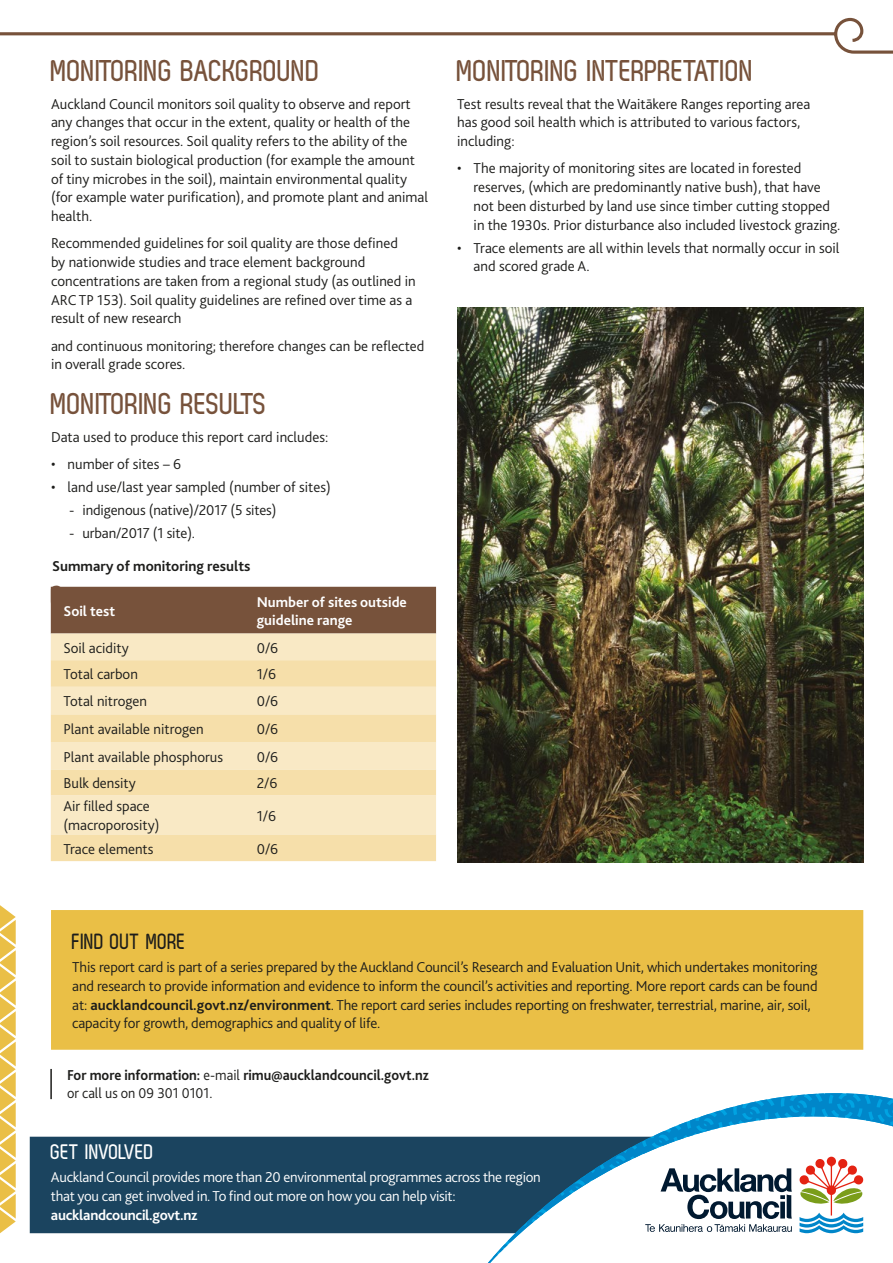
<style>
.page{position:relative;width:893px;height:1263px;background:#fff}
.page>*{position:absolute;margin:0;border:0;box-sizing:border-box;transform-origin:0 0}
.subhead1{font:700 30px "Zag";color:#77523b}
.Subheading{font:700 22.05px "Zag";color:#1d1d1b;scale:.95 1}
.t1{font:700 21px "Zag";letter-spacing:-.02em;color:#fff}
._1__Body_Text{font:300 15px/18.8px "Bliss";color:#1d1d1b}
._1__Body_Text-2{font:300 15px/18.8px "Bliss";letter-spacing:-.02em;color:#fff}
._1__Body_Text-3{font:700 15px/18px "Bliss";color:#1d1d1b;scale:.95 1}
.bullets_level_2{font:300 15px "Bliss";letter-spacing:-.01em;color:#1d1d1b}
._1__Body_Text-4{font:700 15px "Bliss";color:#1d1d1b}
._1__Body_Text-5{font:700 15px "Bliss";letter-spacing:-.02em;color:#fff}
.t2{font:700 14.85px/17.9px "Bliss";color:#fff}
.s1{font-weight:700}
.s2{font-weight:300}
</style>
<div class="page">
<svg style="left:0;top:17px;width:893px;height:37px"></svg>
<svg style="left:0;top:905px;width:16px;height:328px;background:#eecd6e"></svg>
<img style="left:457px;top:307px;width:406px;height:555px">
<div style="left:51px;top:587px;width:385px;height:46px;background:#77523b"></div>
<div style="left:51px;top:633px;width:385px;height:27px;background:#f9e9c5"></div>
<svg style="left:51px;top:660px;width:385px;height:201px;background:#f7e3b7"></svg>
<div style="left:30px;top:1137px;width:424px;height:96px;background:#1b445f"></div>
<div style="left:51px;top:910px;width:812px;height:140px;background:#eabf46"></div>
<hr style="left:50px;top:1069px;width:2px;height:30px;background:#1d1d1b">
<svg style="left:454px;top:1136px;width:10px;height:98px"></svg>
<div style="left:464px;top:1136px;width:24px;height:98px;background:#1b445f"></div>
<svg style="left:488px;top:1093px;width:405px;height:170px"></svg>
<svg style="left:799px;top:1157px;width:65px;height:76px"></svg>
<svg style="left:645px;top:1168px;width:147px;height:64px"></svg>
<p class="subhead1" style="left:51px;top:55px;width:271px">MONITORING BACKGROUND</p>
<p class="_1__Body_Text" style="left:51px;top:94px;width:379px">Auckland Council monitors soil quality to observe and report any changes that occur in the extent, quality or health of the region’s soil resources. Soil quality refers to the ability of the soil to sustain biological production (for example the amount of tiny microbes in the soil), maintain environmental quality (for example water purification), and promote plant and animal health.</p>
<p class="_1__Body_Text" style="left:51px;top:234px;width:366px">Recommended guidelines for soil quality are those defined by nationwide studies and trace element background concentrations are taken from a regional study (as outlined in ARC TP 153). Soil quality guidelines are refined over time as a result of new research</p>
<p class="_1__Body_Text" style="left:51px;top:336px;width:375px">and continuous monitoring; therefore changes can be reflected in overall grade scores.</p>
<p class="subhead1" style="left:51px;top:388px;width:217px">MONITORING RESULTS</p>
<p class="_1__Body_Text" style="left:51px;top:427px;width:279px">Data used to produce this report card includes:</p>
<p class="_1__Body_Text" style="left:51px;top:455px;width:132px">• number of sites – 6</p>
<p class="_1__Body_Text" style="left:51px;top:478px;width:281px">• land use/last year sampled (number of sites)</p>
<p class="bullets_level_2" style="left:69px;top:501px;width:209px">- indigenous (native)/2017 (5 sites)</p>
<p class="bullets_level_2" style="left:69px;top:524px;width:128px">- urban/2017 (1 site).</p>
<p class="_1__Body_Text-4" style="left:52px;top:557px;width:200px">Summary of monitoring results</p>
<p class="subhead1" style="left:51px;top:579px;width:15px">6</p>
<p class="t2" style="left:63px;top:602px;width:53px">Soil test</p>
<p class="t2" style="left:257px;top:593px;width:152px">Number of sites outside guideline range</p>
<p class="_1__Body_Text" style="left:63px;top:638px;width:67px">Soil acidity</p>
<p class="_1__Body_Text" style="left:257px;top:638px;width:23px">0/6</p>
<p class="_1__Body_Text" style="left:63px;top:665px;width:76px">Total carbon</p>
<p class="_1__Body_Text" style="left:257px;top:665px;width:21px">1/6</p>
<p class="_1__Body_Text" style="left:63px;top:692px;width:85px">Total nitrogen</p>
<p class="_1__Body_Text" style="left:257px;top:692px;width:23px">0/6</p>
<p class="_1__Body_Text" style="left:63px;top:719px;width:142px">Plant available nitrogen</p>
<p class="_1__Body_Text" style="left:257px;top:719px;width:23px">0/6</p>
<p class="_1__Body_Text" style="left:63px;top:747px;width:161px">Plant available phosphorus</p>
<p class="_1__Body_Text" style="left:257px;top:747px;width:23px">0/6</p>
<p class="_1__Body_Text" style="left:63px;top:774px;width:74px">Bulk density</p>
<p class="_1__Body_Text" style="left:257px;top:774px;width:22px">2/6</p>
<p class="_1__Body_Text" style="left:63px;top:797px;width:97px">Air filled space (macroporosity)</p>
<p class="_1__Body_Text" style="left:257px;top:806px;width:21px">1/6</p>
<p class="_1__Body_Text" style="left:63px;top:839px;width:92px">Trace elements</p>
<p class="_1__Body_Text" style="left:257px;top:839px;width:23px">0/6</p>
<p class="subhead1" style="left:457px;top:55px;width:298px">MONITORING INTERPRETATION</p>
<p class="_1__Body_Text" style="left:457px;top:94px;width:355px">Test results reveal that the Waitākere Ranges reporting area has good soil health which is attributed to various factors, including:</p>
<p class="_1__Body_Text" style="left:474px;top:159px;width:368px;text-indent:-16px">• The majority of monitoring sites are located in forested reserves, (which are predominantly native bush), that have not been disturbed by land use since timber cutting stopped in the 1930s. Prior disturbance also included livestock grazing.</p>
<p class="_1__Body_Text" style="left:474px;top:238px;width:367px;text-indent:-16px">• Trace elements are all within levels that normally occur in soil and scored grade A.</p>
<p class="Subheading" style="left:72px;top:929px;width:121px">FIND OUT MORE</p>
<p class="_1__Body_Text" style="left:72px;top:958px;width:747px">This report card is part of a series prepared by the Auckland Council’s Research and Evaluation Unit, which undertakes monitoring and research to provide information and evidence to inform the council’s activities and reporting. More report cards can be found at: <span class="s1">aucklandcouncil.govt.nz/environment</span>. The report card series includes reporting on freshwater, terrestrial, marine, air, soil, capacity for growth, demographics and quality of life.</p>
<p class="_1__Body_Text-3" style="left:67px;top:1066px;width:382px">For more information: <span class="s2">e-mail</span> rimu@aucklandcouncil.govt.nz <span class="s2">or call us on 09 301 0101.</span></p>
<p class="t1" style="left:51px;top:1141px;width:105px">GET INVOLVED</p>
<p class="_1__Body_Text-2" style="left:51px;top:1168px;width:491px">Auckland Council provides more than 20 environmental programmes across the region that you can get involved in. To find out more on how you can help visit:</p>
<p class="_1__Body_Text-5" style="left:51px;top:1206px;width:148px">aucklandcouncil.govt.nz</p>
</div>
